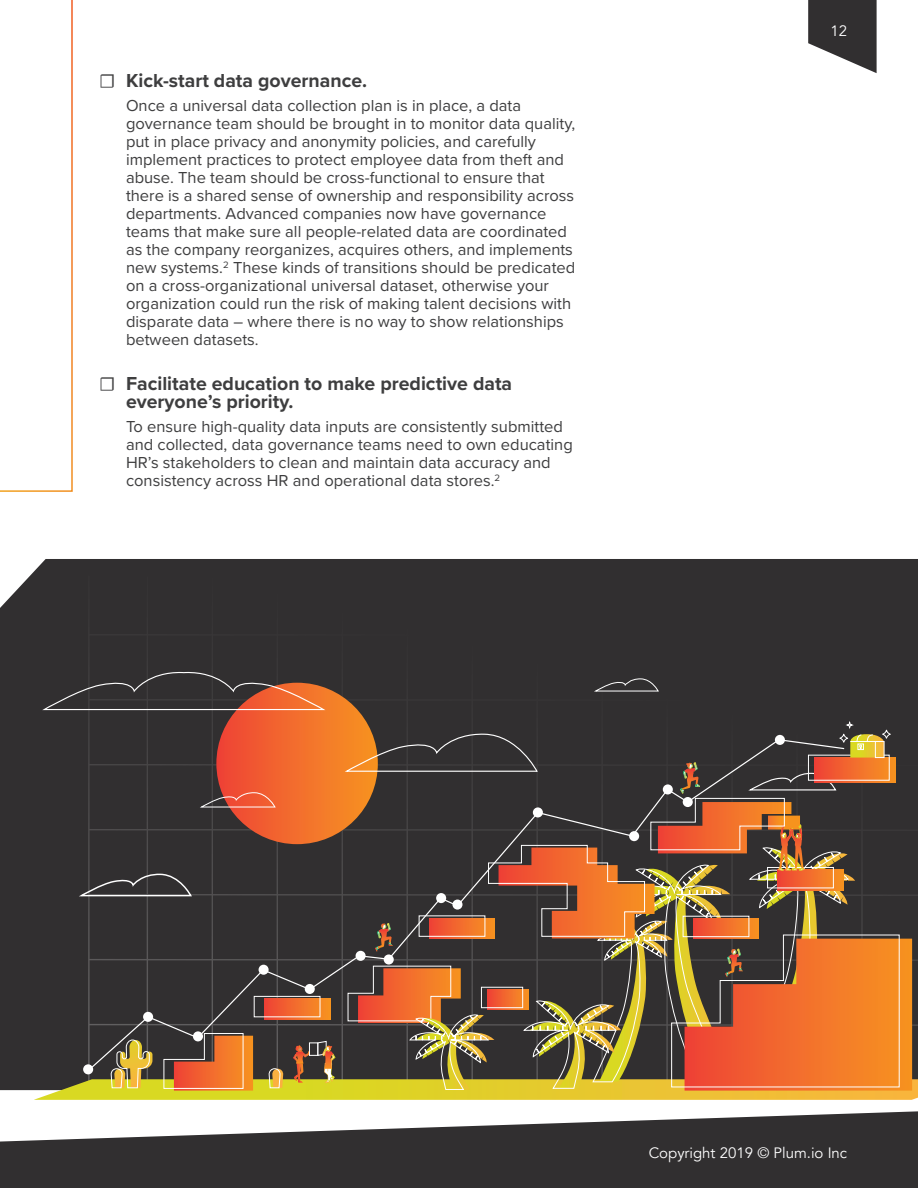
<style>
.page{position:relative;width:918px;height:1188px;background:#fff}
.page>*{position:absolute;margin:0;border:0;box-sizing:border-box;transform-origin:0 0}
.t1{font:700 19.5px/18px "Proxima Nova";color:#3e3e3f}
.t2{font:16.5px/18px "Proxima Nova";color:#3e3e3f}
.t3{font:15px "Avenir";color:#fff}
.s1{font-family:"Minion Pro";font-weight:400}
</style>
<div class="page">
<svg style="left:808px;top:0;width:69px;height:73px"></svg>
<svg style="left:0;top:1111px;width:918px;height:77px;fill:#312f30"></svg>
<div style="left:0;top:559px;width:918px;height:531px;background:#312f30"></div>
<div style="left:88px;top:575px;width:830px;height:145px;background:#312f30"></div>
<svg style="left:216px;top:683px;width:162px;height:161px;background:#f1722a"></svg>
<svg style="left:43px;top:671px;width:281px;height:40px;background:#5b443c"></svg>
<svg style="left:595px;top:678px;width:64px;height:14px"></svg>
<svg style="left:34px;top:720px;width:884px;height:380px;background:#6f5035"></svg>
<div style="left:775px;top:735px;width:10px;height:10px;background:#fff;border-radius:50%"></div>
<div style="left:683px;top:797px;width:10px;height:10px;background:#fff;border-radius:50%"></div>
<div style="left:663px;top:784px;width:10px;height:10px;background:#fff;border-radius:50%"></div>
<div style="left:629px;top:831px;width:10px;height:10px;background:#fff;border-radius:50%"></div>
<div style="left:533px;top:807px;width:10px;height:10px;background:#fff;border-radius:50%"></div>
<div style="left:452px;top:900px;width:11px;height:10px;background:#fff;border-radius:50%"></div>
<div style="left:436px;top:893px;width:10px;height:10px;background:#fff;border-radius:50%"></div>
<div style="left:384px;top:954px;width:10px;height:11px;background:#fff;border-radius:50%"></div>
<div style="left:356px;top:951px;width:10px;height:10px;background:#fff;border-radius:50%"></div>
<div style="left:305px;top:984px;width:10px;height:10px;background:#fff;border-radius:50%"></div>
<div style="left:259px;top:965px;width:10px;height:10px;background:#fff;border-radius:50%"></div>
<div style="left:193px;top:1031px;width:10px;height:10px;background:#fff;border-radius:50%"></div>
<div style="left:143px;top:1012px;width:10px;height:10px;background:#fff;border-radius:50%"></div>
<div style="left:83px;top:1064px;width:10px;height:10px;background:#fff;border-radius:50%"></div>
<svg style="left:0;top:0;width:73px;height:492px"></svg>
<p class="t1" style="left:99px;top:71px;width:270px"><span class="s1">☐</span> Kick-start data governance.</p>
<p class="t2" style="left:126px;top:96px;width:451px">Once a universal data collection plan is in place, a data governance team should be brought in to monitor data quality, put in place privacy and anonymity policies, and carefully implement practices to protect employee data from theft and abuse. The team should be cross-functional to ensure that there is a shared sense of ownership and responsibility across departments. Advanced companies now have governance teams that make sure all people-related data are coordinated as the company reorganizes, acquires others, and implements new systems.<sup>2</sup> These kinds of transitions should be predicated on a cross-organizational universal dataset, otherwise your organization could run the risk of making talent decisions with disparate data – where there is no way to show relationships between datasets.</p>
<p class="t1" style="left:126px;top:374px;width:388px;text-indent:-27px"><span class="s1">☐</span> Facilitate education to make predictive data everyone’s priority.</p>
<p class="t2" style="left:126px;top:417px;width:448px">To ensure high-quality data inputs are consistently submitted and collected, data governance teams need to own educating HR’s stakeholders to clean and maintain data accuracy and consistency across HR and operational data stores.<sup>2</sup></p>
<p class="t3" style="left:831px;top:22px;width:18px">12</p>
<p class="t3" style="left:649px;top:1144px;width:200px">Copyright 2019 © Plum.io Inc</p>
</div>
